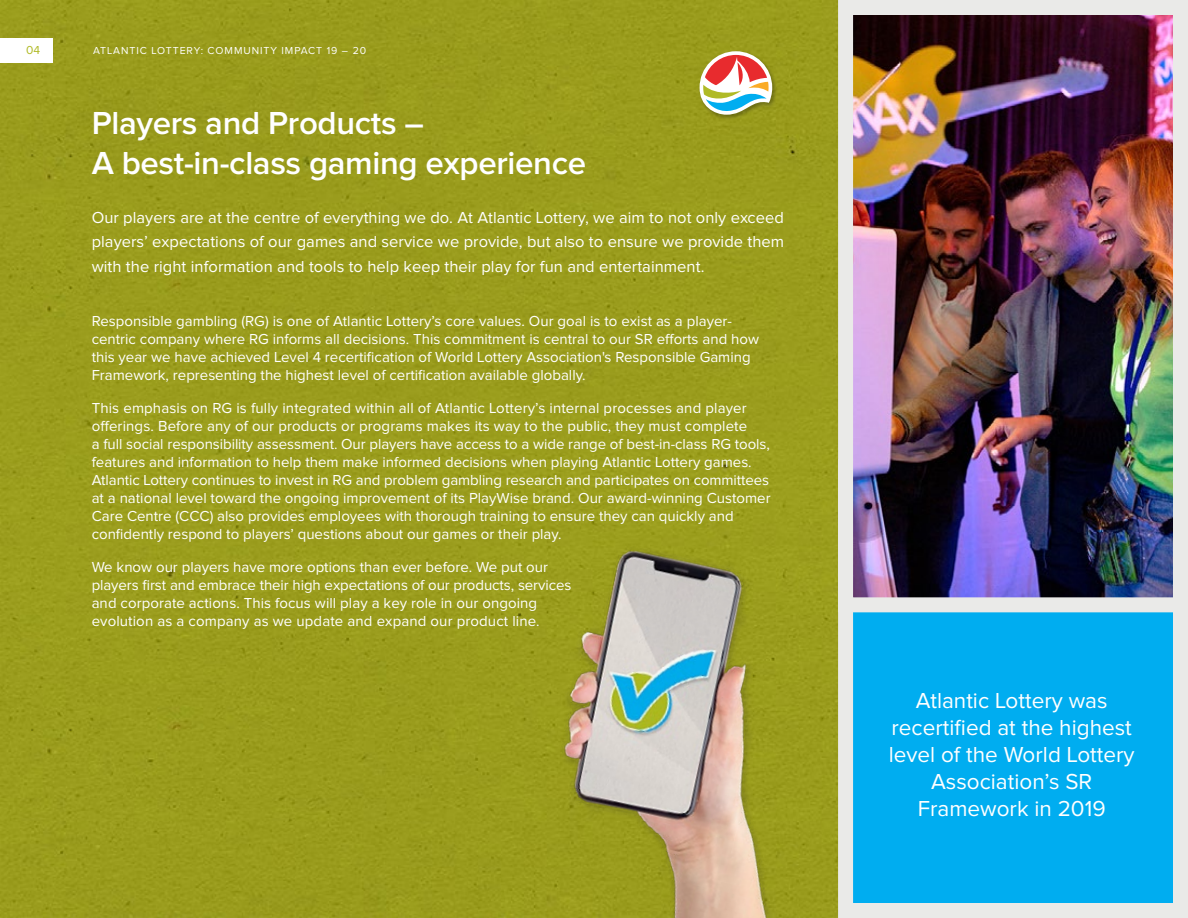
<style>
.page{position:relative;width:1188px;height:918px;background:#fff}
.page>*{position:absolute;margin:0;border:0;box-sizing:border-box;transform-origin:0 0}
.t1{font:600 33px/39.6px "Proxima Nova";letter-spacing:-.01em;color:#fff}
.t2{font:22.5px/27px "Proxima Nova";color:#fff;text-align:center}
.t3{font:16.5px/24.6px "Proxima Nova";letter-spacing:.005em;color:#fff;text-align:justify}
.t4{font:15px/18px "Proxima Nova";color:#fff}
.t5{font:12px "Proxima Nova";color:#b0ba26}
.t6{font:10.5px "Proxima Nova";letter-spacing:.09em;color:#fff}
</style>
<div class="page">
<div style="left:0;top:0;width:838px;height:918px;background:#9a9c1d"></div>
<div style="left:0;top:38px;width:53px;height:25px;background:#fff"></div>
<div style="left:846px;top:466px;width:334px;height:444px;background:#00adf0"></div>
<div style="left:838px;top:459px;width:350px;height:459px;border:15px solid #eaeae8"></div>
<img style="left:854px;top:16px;width:318px;height:580px">
<div style="left:838px;top:0;width:350px;height:612px;border:15px solid #eaeae8"></div>
<div style="left:698px;top:50px;width:80px;height:70px;background:#000;opacity:.28"></div>
<svg style="left:700px;top:51px;width:72px;height:64px"></svg>
<img style="left:467px;top:480px;width:413px;height:438px">
<p class="t5" style="left:26px;top:45px;width:16px">04</p>
<p class="t6" style="left:93px;top:46px;width:275px">ATLANTIC LOTTERY: COMMUNITY IMPACT 19 – 20</p>
<h1 class="t1" style="left:92px;top:105px;width:496px">Players and Products –<br>A best-in-class gaming experience</h1>
<p class="t3" style="left:92px;top:205px;width:694px">Our players are at the centre of everything we do. At Atlantic Lottery, we aim to not only exceed players’ expectations of our games and service we provide, but also to ensure we provide them with the right information and tools to help keep their play for fun and entertainment.</p>
<p class="t4" style="left:92px;top:313px;width:669px">Responsible gambling (RG) is one of Atlantic Lottery’s core values. Our goal is to exist as a player&shy;centric company where RG informs all decisions. This commitment is central to our SR efforts and how this year we have achieved Level 4 recertification of World Lottery Association's Responsible Gaming Framework, representing the highest level of certification available globally.</p>
<p class="t4" style="left:92px;top:400px;width:681px">This emphasis on RG is fully integrated within all of Atlantic Lottery’s internal processes and player offerings. Before any of our products or programs makes its way to the public, they must complete<br>a full social responsibility assessment. Our players have access to a wide range of best-in-class RG tools, features and information to help them make informed decisions when playing Atlantic Lottery games.<br>Atlantic Lottery continues to invest in RG and problem gambling research and participates on committees at a national level toward the ongoing improvement of its PlayWise brand. Our award-winning Customer Care Centre (CCC) also provides employees with thorough training to ensure they can quickly and confidently respond to players’ questions about our games or their play.</p>
<p class="t4" style="left:92px;top:559px;width:481px">We know our players have more options than ever before. We put our players first and embrace their high expectations of our products, services and corporate actions. This focus will play a key role in our ongoing evolution as a company as we update and expand our product line.</p>
<h2 class="t2" style="left:889px;top:688px;width:247px">Atlantic Lottery was recertified at the highest level of the World Lottery<br>Association’s SR<br>Framework in 2019</h2>
</div>
